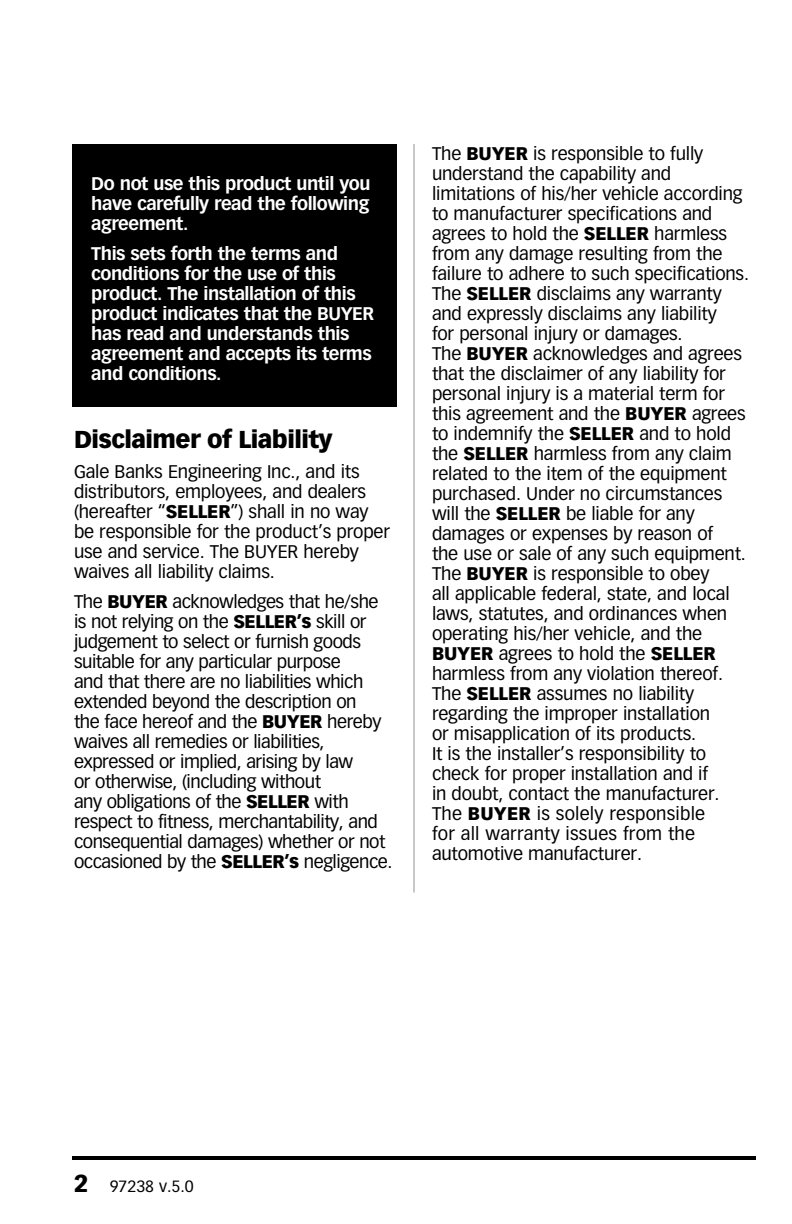
<style>
.page{position:relative;width:792px;height:1224px;background:#fff}
.page>*{position:absolute;margin:0;border:0;box-sizing:border-box;transform-origin:0 0}
.t1{font:900 24px "Vectora LT Std";letter-spacing:-.025em;color:#000}
.t2{font:18px/20px "Vectora LT Std";letter-spacing:-.01em;color:#000}
.t3{font:700 18px/20px "Vectora LT Std";letter-spacing:-.025em;color:#fff;text-align:justify}
.t4{font:16px "Vectora LT Std";color:#000}
.s1{font-weight:900}
.s2{font-weight:900;font-size:24px}
</style>
<div class="page">
<div style="left:72px;top:144px;width:325px;height:263px;background:#000"></div>
<hr style="left:72px;top:1156px;width:684px;height:4px;background:#000">
<hr style="left:414px;top:144px;width:1px;height:748px;background:#939598">
<p class="t3" style="left:91px;top:174px;width:281px">Do not use this product until you have carefully read the following agreement.</p>
<p class="t3" style="left:91px;top:243px;width:284px;text-align:left">This sets forth the terms and conditions for the use of this product. The installation of this product indicates that the BUYER has read and understands this agreement and accepts its terms and conditions.</p>
<h1 class="t1" style="left:74px;top:424px;width:260px">Disclaimer of Liability</h1>
<p class="t2" style="left:74px;top:461px;width:318px">Gale Banks Engineering Inc., and its distributors, employees, and dealers (hereafter “<span class="s1">SELLER</span>”) shall in no way be responsible for the product’s proper use and service. The BUYER hereby waives all liability claims.</p>
<p class="t2" style="left:74px;top:591px;width:320px">The <span class="s1">BUYER</span> acknowledges that he/she is not relying on the <span class="s1">SELLER’s</span> skill or judgement to select or furnish goods suitable for any particular purpose<br>and that there are no liabilities which extended beyond the description on<br>the face hereof and the <span class="s1">BUYER</span> hereby waives all remedies or liabilities, expressed or implied, arising by law<br>or otherwise, (including without<br>any obligations of the <span class="s1">SELLER</span> with respect to fitness, merchantability, and consequential damages) whether or not occasioned by the <span class="s1">SELLER’s</span> negligence.</p>
<p class="t2" style="left:432px;top:144px;width:319px">The <span class="s1">BUYER</span> is responsible to fully understand the capability and limitations of his/her vehicle according to manufacturer specifications and agrees to hold the <span class="s1">SELLER</span> harmless from any damage resulting from the failure to adhere to such specifications.<br>The <span class="s1">SELLER</span> disclaims any warranty and expressly disclaims any liability<br>for personal injury or damages.<br>The <span class="s1">BUYER</span> acknowledges and agrees that the disclaimer of any liability for personal injury is a material term for this agreement and the <span class="s1">BUYER</span> agrees to indemnify the <span class="s1">SELLER</span> and to hold the <span class="s1">SELLER</span> harmless from any claim related to the item of the equipment purchased. Under no circumstances will the <span class="s1">SELLER</span> be liable for any damages or expenses by reason of<br>the use or sale of any such equipment.<br>The <span class="s1">BUYER</span> is responsible to obey<br>all applicable federal, state, and local laws, statutes, and ordinances when operating his/her vehicle, and the <span class="s1">BUYER</span> agrees to hold the <span class="s1">SELLER </span>harmless from any violation thereof.<br>The <span class="s1">SELLER</span> assumes no liability regarding the improper installation<br>or misapplication of its products.<br>It is the installer’s responsibility to check for proper installation and if<br>in doubt, contact the manufacturer.<br>The <span class="s1">BUYER</span> is solely responsible<br>for all warranty issues from the automotive manufacturer.</p>
<p class="t4" style="left:74px;top:1177px;width:121px"><span class="s2">2</span> 97238 v.5.0</p>
</div>
